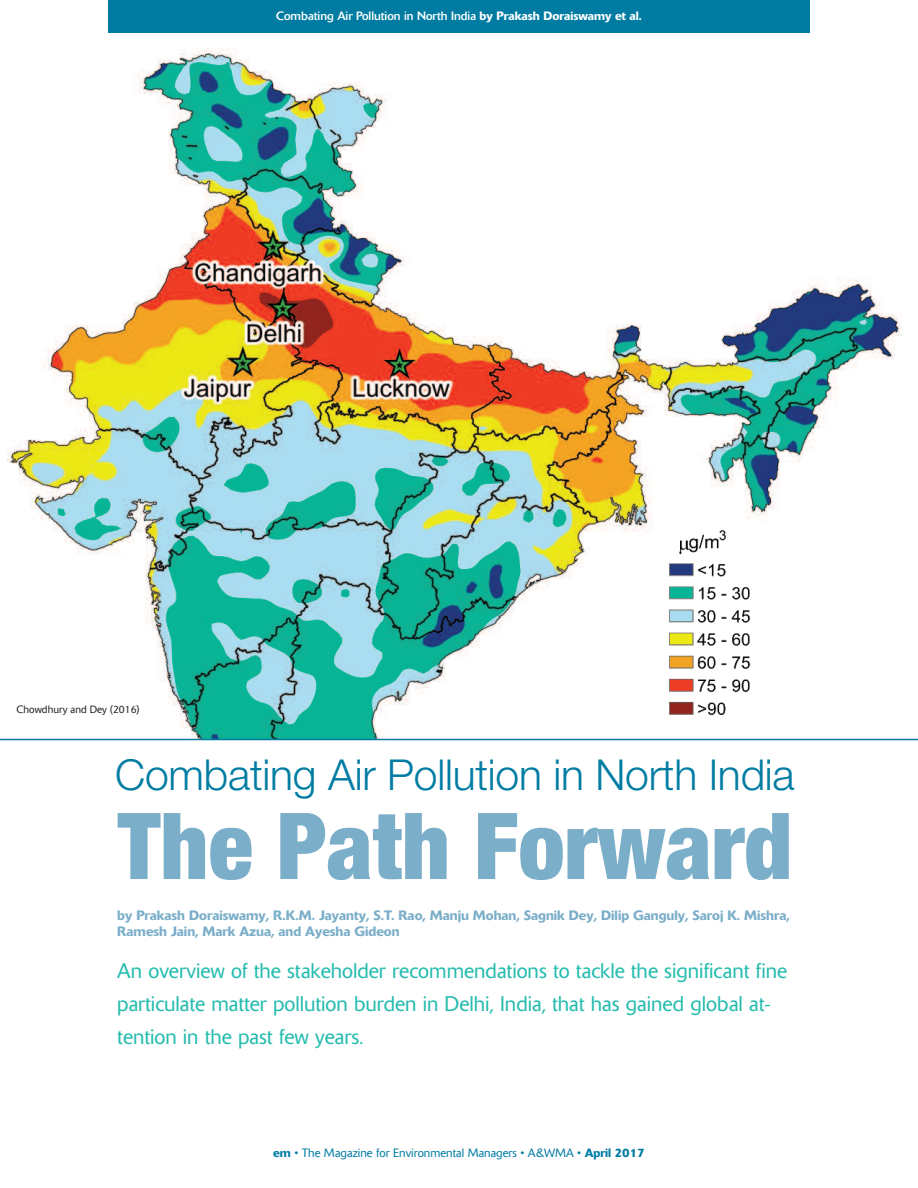
<style>
.page{position:relative;width:918px;height:1188px;background:#fff}
.page>*{position:absolute;margin:0;border:0;box-sizing:border-box;transform-origin:0 0}
.t1{font:900 condensed 92.4px "Helvetica Neue";color:#7baec9}
.t2{font:300 42.6px "Helvetica Neue";letter-spacing:-.005em;color:#007ca3}
.t3{font:300 21px/33px "Delta BQ";color:#25bcae}
.t4{font:500 13.5px/16.2px "Delta BQ";color:#7baec9}
.t5{font:12px "Delta BQ";color:#fff}
.t6{font:300 12px "Delta BQ";color:#007ca3}
.t7{font:300 10.5px "Delta BQ";color:#231f20}
.s1{font-weight:500}
</style>
<div class="page">
<img style="left:7px;top:32px;width:894px;height:707px">
<img style="left:660px;top:524px;width:103px;height:200px">
<hr style="left:0;top:739px;width:918px;height:1px;background:#007ca3">
<div style="left:108px;top:0;width:702px;height:32px;background:#007ca3"></div>
<p class="t5" style="left:276px;top:11px;width:367px">Combating Air Pollution in North India <span class="s1">by Prakash Doraiswamy et al.</span></p>
<p class="t7" style="left:17px;top:706px;width:124px">Chowdhury and Dey (2016)</p>
<h2 class="t2" style="left:115px;top:741px;width:681px">Combating Air Pollution in North India</h2>
<h1 class="t1" style="left:118px;top:770px;width:676px">The Path Forward</h1>
<p class="t4" style="left:117px;top:909px;width:674px">by Prakash Doraiswamy, R.K.M. Jayanty, S.T. Rao, Manju Mohan, Sagnik Dey, Dilip Ganguly, Saroj K. Mishra,<br>Ramesh Jain, Mark Azua, and Ayesha Gideon</p>
<p class="t3" style="left:117px;top:956px;width:671px">An overview of the stakeholder recommendations to tackle the significant fine particulate matter pollution burden in Delhi, India, that has gained global at&shy;tention in the past few years.</p>
<p class="t6" style="left:273px;top:1148px;width:373px"><span class="s1">em</span> • The Magazine for Environmental Managers • A&amp;WMA • <span class="s1">April 2017</span></p>
</div>
